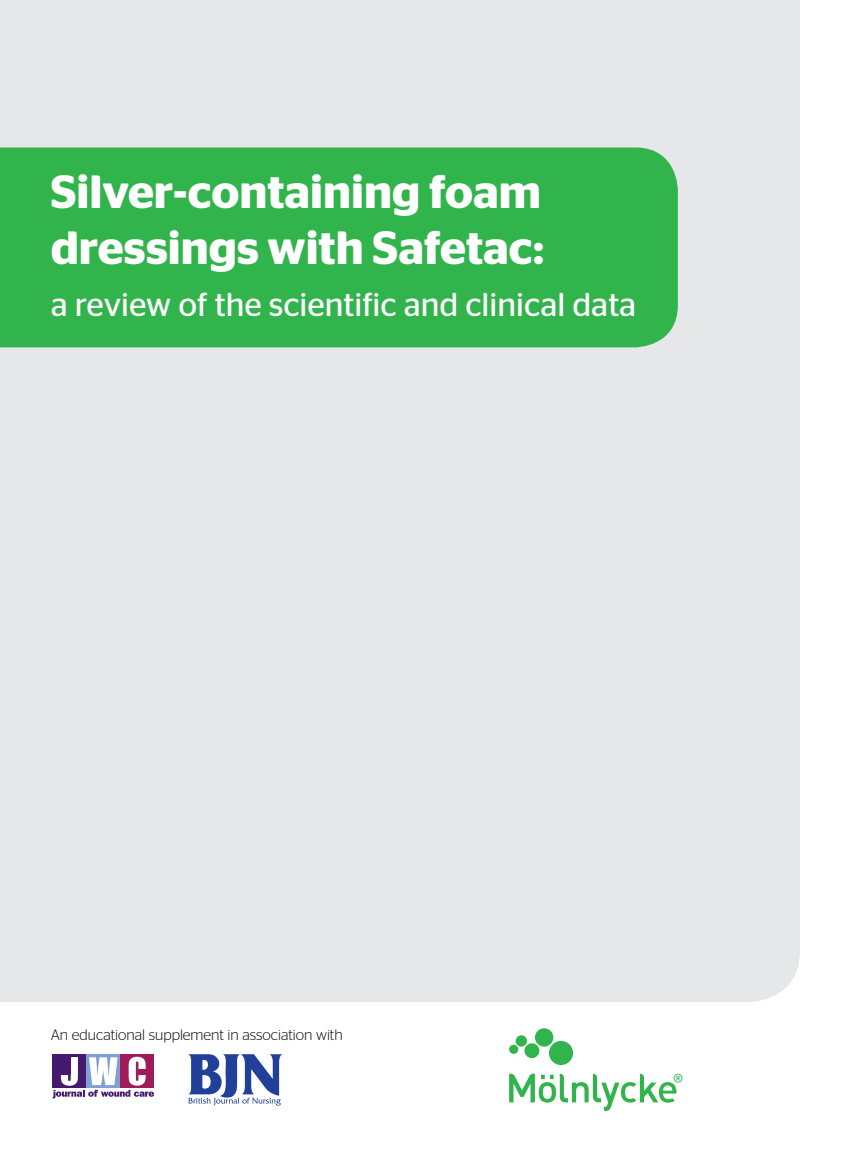
<style>
.page{position:relative;width:851px;height:1157px;background:#fff}
.page>*{position:absolute;margin:0;border:0;box-sizing:border-box;transform-origin:0 0}
.t1{font:600 46.5px/55.8px "Stag Sans";color:#fff}
.t2{font:33px "Stag Sans";color:#fff}
.t3{font:300 15px "Stag Sans";color:#000}
</style>
<div class="page">
<div style="left:0;top:0;width:799px;height:1002px;background:#e6e7e8"></div>
<div style="left:0;top:147px;width:677px;height:200px;background:#32b44c"></div>
<div style="left:120px;top:1054px;width:34px;height:34px;background:#9f1b5a"></div>
<div style="left:86px;top:1054px;width:34px;height:34px;background:#80a0d3"></div>
<div style="left:53px;top:1054px;width:33px;height:34px;background:#45196e"></div>
<svg style="left:53px;top:1056px;width:101px;height:42px"></svg>
<svg style="left:188px;top:1054px;width:94px;height:51px"></svg>
<svg style="left:509px;top:1073px;width:173px;height:38px"></svg>
<svg style="left:509px;top:1028px;width:64px;height:37px"></svg>
<p class="t1" style="left:51px;top:164px;width:495px">Silver-containing foam dressings with Safetac:</p>
<p class="t2" style="left:51px;top:286px;width:587px">a review of the scientific and clinical data</p>
<p class="t3" style="left:51px;top:1026px;width:293px">An educational supplement in association with</p>
</div>
